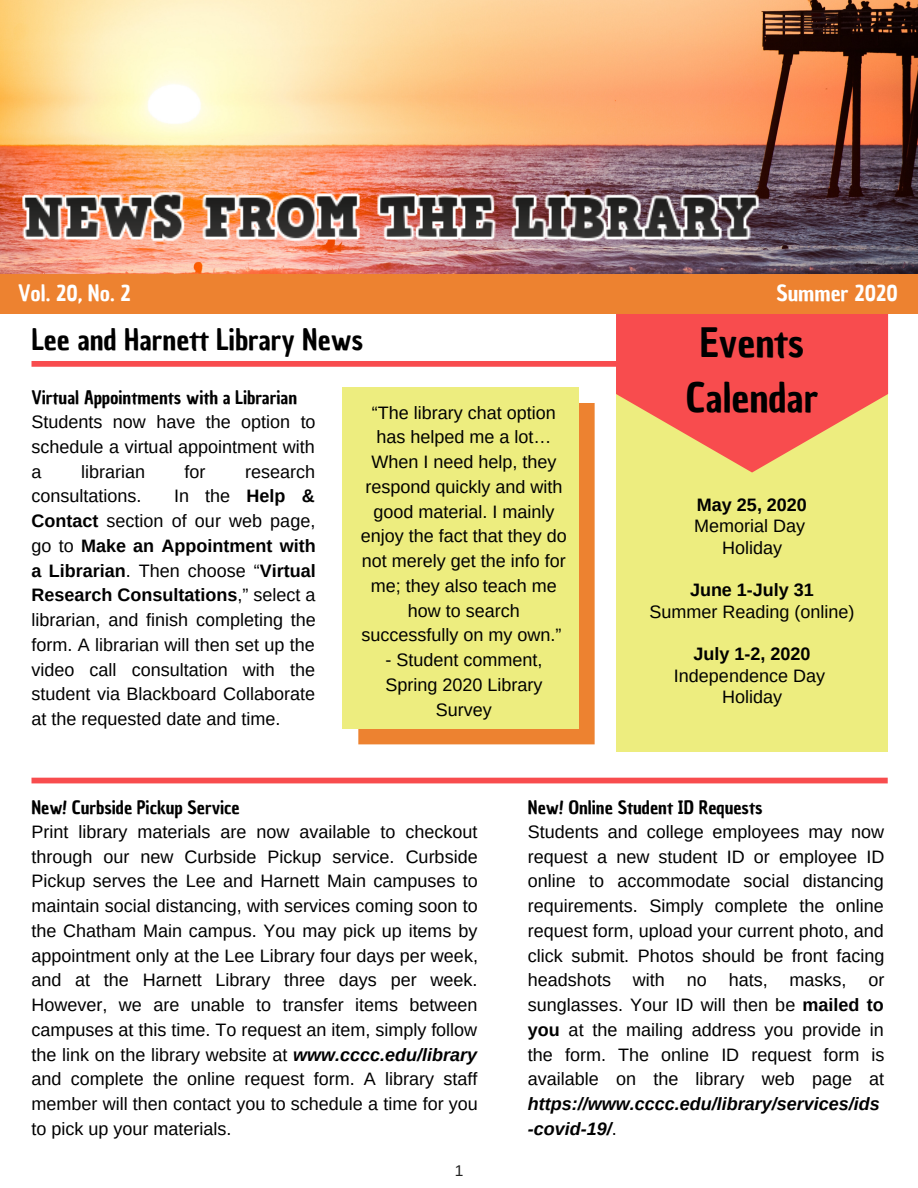
<style>
.page{position:relative;width:918px;height:1188px;background:#fff}
.page>*{position:absolute;margin:0;border:0;box-sizing:border-box;transform-origin:0 0}
.t1{font:39.6px/55.1px "Chau Philomene One";color:#000;text-align:center}
.t2{font:28.5px "Chau Philomene One";color:#000}
.t3{font:21.75px "Chau Philomene One";color:#fff}
.t4{font:18px/24.8px "Arimo";color:#000;text-align:center}
.t5{font:18px "Chau Philomene One";color:#000}
.t6{font:italic 700 18px/24.8px "Arimo";color:#000}
.t7{font:700 18px "Arimo";color:#000}
.t8{font:15.6px "Arimo";color:#222}
.s1{font-weight:700}
.s2{font-weight:700;font-style:italic}
.s3{font-weight:400;font-style:normal}
</style>
<div class="page">
<div style="left:616px;top:365px;width:272px;height:387px;background:#eded7f"></div>
<svg style="left:616px;top:314px;width:272px;height:159px;fill:#f84c4e"></svg>
<img style="left:0;top:0;width:918px;height:274px">
<div style="left:0;top:274px;width:918px;height:40px;background:#ed8230"></div>
<img style="left:10px;top:182px;width:761px;height:69px">
<svg style="left:32px;top:361px;width:601px;height:6px;background:#f85355"></svg>
<div style="left:32px;top:778px;width:856px;height:5px;background:#f84c4e"></div>
<div style="left:358px;top:403px;width:237px;height:341px;background:#ed8230"></div>
<div style="left:342px;top:387px;width:237px;height:341px;background:#eded7f"></div>
<p class="t3" style="left:18px;top:279px;width:114px">Vol. 20, No. 2</p>
<p class="t3" style="left:776px;top:279px;width:123px">Summer 2020</p>
<h2 class="t2" style="left:32px;top:321px;width:334px">Lee and Harnett Library News</h2>
<p class="t5" style="left:32px;top:386px;width:267px">Virtual Appointments with a Librarian</p>
<p class="t4" style="left:32px;top:409px;width:286px;text-align:justify">Students now have the option to schedule a virtual appointment with a</p>
<p class="t4" style="left:361px;top:400px;width:207px">“The library chat option has helped me a lot…<br>When I need help, they respond quickly and with good material. I mainly enjoy the fact that they do not merely get the info for me; they also teach me how to search successfully on my own.”</p>
<p class="t4" style="left:385px;top:648px;width:159px">- Student comment,<br>Spring 2020 Library<br>Survey</p>
<p class="t4" style="left:81px;top:459px;width:66px">librarian</p>
<p class="t4" style="left:185px;top:459px;width:22px">for</p>
<p class="t4" style="left:245px;top:459px;width:72px">research</p>
<p class="t4" style="left:32px;top:484px;width:111px">consultations.</p>
<p class="t4" style="left:32px;top:484px;width:286px;text-align:justify;text-indent:143px">In the <span class="s1">Help &amp; Contact</span> section of our web page, go to <span class="s1">Make an Appointment with a Librarian</span>. Then choose “<span class="s1">Virtual Research Consultations</span>,” select a librarian, and finish completing the form. A librarian will then set up the video call consultation with the student via Blackboard Collaborate at the requested date and time.</p>
<h1 class="t1" style="left:686px;top:315px;width:134px">Events<br>Calendar</h1>
<p class="t7" style="left:697px;top:495px;width:112px">May 25, 2020</p>
<p class="t4" style="left:694px;top:515px;width:112px;line-height:21.3px">Memorial Day<br>Holiday</p>
<p class="t7" style="left:690px;top:580px;width:125px">June 1-July 31</p>
<p class="t4" style="left:649px;top:599px;width:207px">Summer Reading (online)</p>
<p class="t7" style="left:693px;top:644px;width:118px">July 1-2, 2020</p>
<p class="t4" style="left:674px;top:665px;width:153px;line-height:21.3px">Independence Day<br>Holiday</p>
<p class="t5" style="left:32px;top:796px;width:210px">New! Curbside Pickup Service</p>
<p class="t4" style="left:32px;top:819px;width:448px;text-align:justify">Print library materials are now available to checkout through our new Curbside Pickup service. Curbside Pickup serves the Lee and Harnett Main campuses to maintain social distancing, with services coming soon to the Chatham Main campus. You may pick up items by appointment only at the Lee Library four days per week, and at the Harnett Library three days per week.<br>However, we are unable to transfer items between campuses at this time. To request an item, simply follow the link on the library website at <span class="s2">www.cccc.edu/library </span>and complete the online request form. A library staff member will then contact you to schedule a time for you to pick up your materials.</p>
<p class="t8" style="left:455px;top:1162px;width:10px">1</p>
<p class="t5" style="left:528px;top:796px;width:236px">New! Online Student ID Requests</p>
<p class="t4" style="left:528px;top:819px;width:358px;text-align:justify">Students and college employees may now request a new student ID or employee ID online to accommodate social distancing requirements. Simply complete the online request form, upload your current photo, and click submit. Photos should be front facing headshots with no hats, masks, or sunglasses. Your ID will then be <span class="s1">mailed to you</span> at the mailing address you provide in the form. The online ID request form is available on the library web page at</p>
<p class="t6" style="left:528px;top:1092px;width:353px">https://www.cccc.edu/library/services/ids -covid-19/<span class="s3">.</span></p>
</div>
